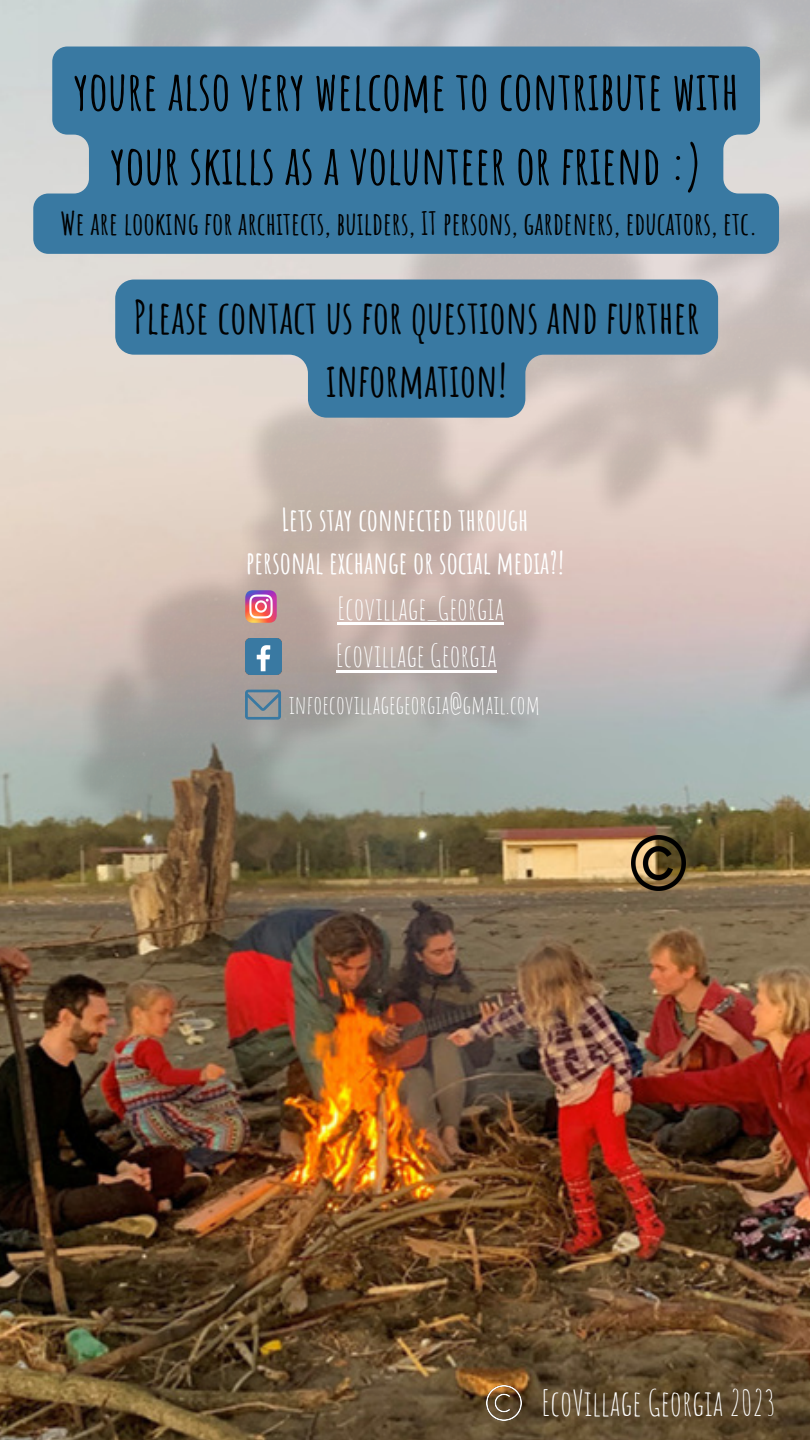
<style>
.page{position:relative;width:810px;height:1440px;background:#fff}
.page>*{position:absolute;margin:0;border:0;box-sizing:border-box;transform-origin:0 0}
.t1{font:700 53.3px/74.2px "Amatic SC";color:#000;text-align:center}
.t2{font:700 45.3px/63px "Amatic SC";color:#000;text-align:center}
.t3{font:35.1px "Amatic SC";color:#fff}
.t4{font:700 31.3px "Amatic SC";color:#000}
.t5{font:700 30.9px/42.8px "Amatic SC";color:#fff;text-align:center}
.t6{font:30.8px "Amatic SC";color:#fff}
.t7{font:25.4px "Amatic SC";color:#fff}
</style>
<div class="page">
<img style="left:0;top:0;width:810px;height:1440px">
<img style="left:39px;top:0;width:771px;height:963px">
<img style="left:245px;top:638px;width:36px;height:36px">
<svg style="left:245px;top:690px;width:36px;height:30px"></svg>
<img style="left:245px;top:591px;width:32px;height:31px">
<img style="left:632px;top:835px;width:54px;height:55px">
<img style="left:487px;top:1385px;width:35px;height:35px">
<hr style="left:336px;top:670px;width:161px;height:3px;background:#fff">
<hr style="left:338px;top:622px;width:166px;height:3px;background:#fff">
<svg style="left:115px;top:280px;width:603px;height:138px;background:#6892ac"></svg>
<svg style="left:33px;top:47px;width:746px;height:207px;background:#437fa5"></svg>
<p class="t1" style="left:74px;top:53px;width:667px">youre also very welcome to contribute with your skills as a volunteer or friend :)</p>
<p class="t4" style="left:60px;top:203px;width:699px">We are looking for architects, builders, IT persons, gardeners, educators, etc.</p>
<p class="t2" style="left:133px;top:285px;width:568px">Please contact us for questions and further information!</p>
<p class="t5" style="left:246px;top:498px;width:320px">Lets stay connected through personal exchange or social media?!</p>
<p class="t6" style="left:338px;top:588px;width:168px">Ecovillage_Georgia</p>
<p class="t6" style="left:336px;top:636px;width:162px">Ecovillage Georgia</p>
<p class="t7" style="left:289px;top:688px;width:253px">infoecovillagegeorgia@gmail.com</p>
<p class="t3" style="left:541px;top:1380px;width:236px">EcoVillage Georgia 2023</p>
</div>
